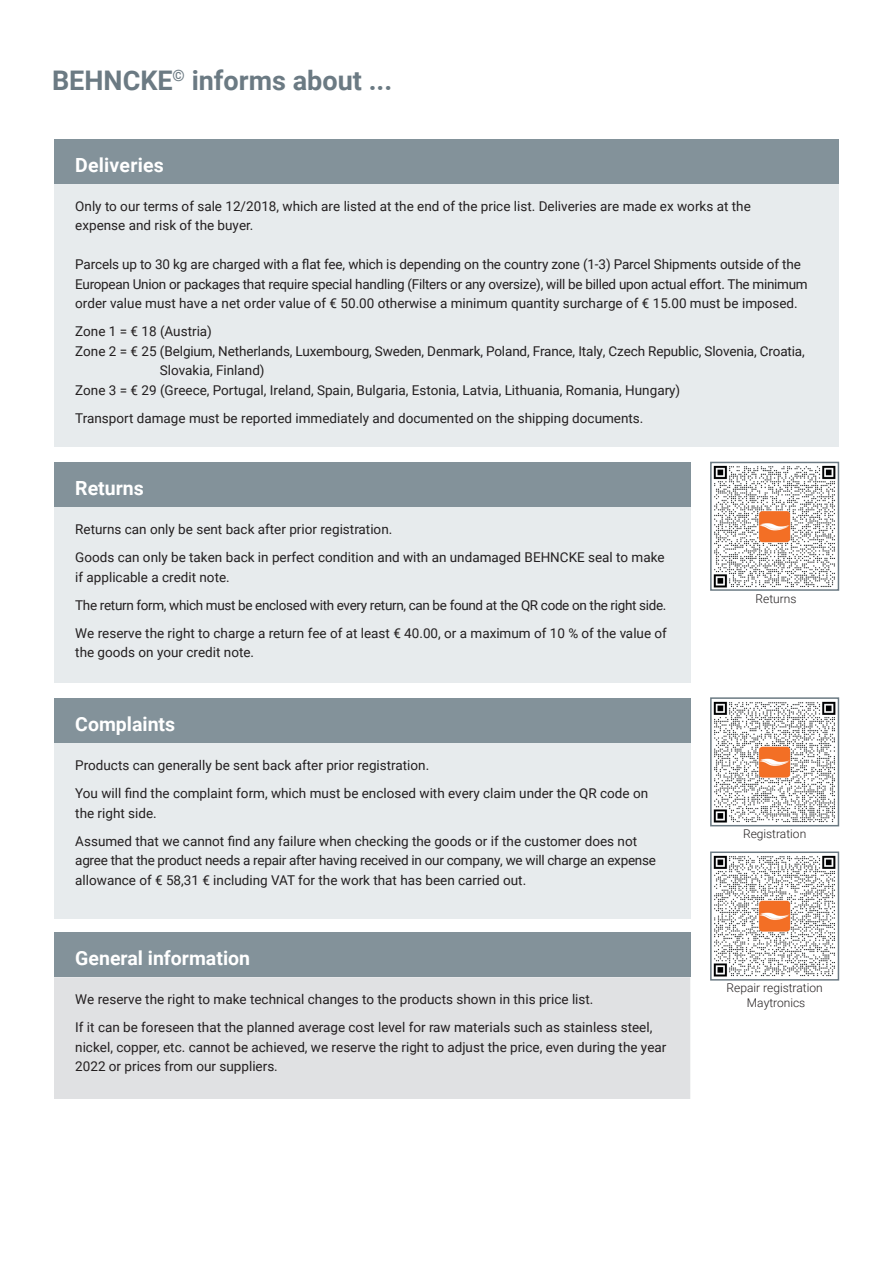
<style>
.page{position:relative;width:893px;height:1263px;background:#fff}
.page>*{position:absolute;margin:0;border:0;box-sizing:border-box;transform-origin:0 0}
.t1{font:700 27px "Roboto";color:#6b7a83}
.t2{font:700 19.5px "Roboto";color:#fff}
.t3{font:13.5px/28px "Roboto";color:#231f20}
.t4{font:13.5px/19.5px "Roboto";letter-spacing:-.02em;color:#231f20}
.t5{font:300 12px/14.4px "Roboto";color:#231f20;text-align:center}
</style>
<div class="page">
<img style="left:713px;top:465px;width:123px;height:123px">
<div style="left:710px;top:462px;width:129px;height:129px;border:2px solid #6b7a83"></div>
<img style="left:713px;top:701px;width:123px;height:122px">
<div style="left:710px;top:697px;width:129px;height:129px;border:2px solid #6b7a83"></div>
<img style="left:713px;top:855px;width:123px;height:122px">
<div style="left:710px;top:851px;width:129px;height:129px;border:2px solid #6b7a83"></div>
<div style="left:54px;top:139px;width:785px;height:45px;background:#83929a"></div>
<div style="left:54px;top:184px;width:785px;height:262px;background:#e7ebed"></div>
<div style="left:54px;top:462px;width:636px;height:45px;background:#83929a"></div>
<div style="left:54px;top:507px;width:636px;height:175px;background:#e7ebed"></div>
<div style="left:54px;top:698px;width:636px;height:45px;background:#83929a"></div>
<div style="left:54px;top:743px;width:636px;height:175px;background:#e7ebed"></div>
<div style="left:54px;top:932px;width:636px;height:45px;background:#83929a"></div>
<div style="left:54px;top:977px;width:636px;height:122px;background:#e0e1e3"></div>
<h1 class="t1" style="left:52px;top:62px;width:342px">BEHNCKE<sup>©</sup> informs about ...</h1>
<h2 class="t2" style="left:75px;top:151px;width:90px">Deliveries</h2>
<p class="t3" style="left:75px;top:196px;width:677px;line-height:19.5px">Only to our terms of sale 12/2018, which are listed at the end of the price list. Deliveries are made ex works at the expense and risk of the buyer.</p>
<p class="t3" style="left:75px;top:254px;width:734px;line-height:19.5px">Parcels up to 30 kg are charged with a flat fee, which is depending on the country zone (1-3) Parcel Shipments outside of the<br>European Union or packages that require special handling (Filters or any oversize), will be billed upon actual effort. The minimum order value must have a net order value of € 50.00 otherwise a minimum quantity surcharge of € 15.00 must be imposed.</p>
<p class="t3" style="left:75px;top:317px;width:138px">Zone 1 = € 18 (Austria)</p>
<p class="t3" style="left:75px;top:336px;width:731px">Zone 2 = € 25 (Belgium, Netherlands, Luxembourg, Sweden, Denmark, Poland, France, Italy, Czech Republic, Slovenia, Croatia,</p>
<p class="t3" style="left:160px;top:356px;width:106px">Slovakia, Finland)</p>
<p class="t3" style="left:75px;top:375px;width:607px">Zone 3 = € 29 (Greece, Portugal, Ireland, Spain, Bulgaria, Estonia, Latvia, Lithuania, Romania, Hungary)</p>
<p class="t3" style="left:75px;top:403px;width:570px">Transport damage must be reported immediately and documented on the shipping documents.</p>
<h2 class="t2" style="left:75px;top:474px;width:70px">Returns</h2>
<p class="t3" style="left:75px;top:515px;width:591px">Returns can only be sent back after prior registration.<br>Goods can only be taken back in perfect condition and with an undamaged BEHNCKE seal to make</p>
<p class="t3" style="left:75px;top:562px;width:593px">if applicable a credit note.<br>The return form, which must be enclosed with every return, can be found at the QR code on the right side.<br>We reserve the right to charge a return fee of at least € 40.00, or a maximum of 10 % of the value of</p>
<p class="t3" style="left:75px;top:638px;width:180px">the goods on your credit note.</p>
<h2 class="t2" style="left:75px;top:710px;width:101px">Complaints</h2>
<p class="t3" style="left:75px;top:751px;width:574px">Products can generally be sent back after prior registration.<br>You will find the complaint form, which must be enclosed with every claim under the QR code on</p>
<p class="t3" style="left:75px;top:798px;width:563px">the right side.<br>Assumed that we cannot find any failure when checking the goods or if the customer does not</p>
<p class="t4" style="left:75px;top:850px;width:582px">agree that the product needs a repair after having received in our company, we will charge an expense allowance of € 58,31 € including VAT for the work that has been carried out.</p>
<h2 class="t2" style="left:75px;top:944px;width:176px">General information</h2>
<p class="t3" style="left:75px;top:985px;width:579px">We reserve the right to make technical changes to the products shown in this price list.<br>If it can be foreseen that the planned average cost level for raw materials such as stainless steel,</p>
<p class="t3" style="left:75px;top:1036px;width:593px;line-height:19.5px">nickel, copper, etc. cannot be achieved, we reserve the right to adjust the price, even during the year<br>2022 or prices from our suppliers.</p>
<p class="t5" style="left:756px;top:591px;width:42px">Returns</p>
<p class="t5" style="left:743px;top:826px;width:65px">Registration</p>
<p class="t5" style="left:727px;top:980px;width:98px">Repair registration<br>Maytronics</p>
</div>
